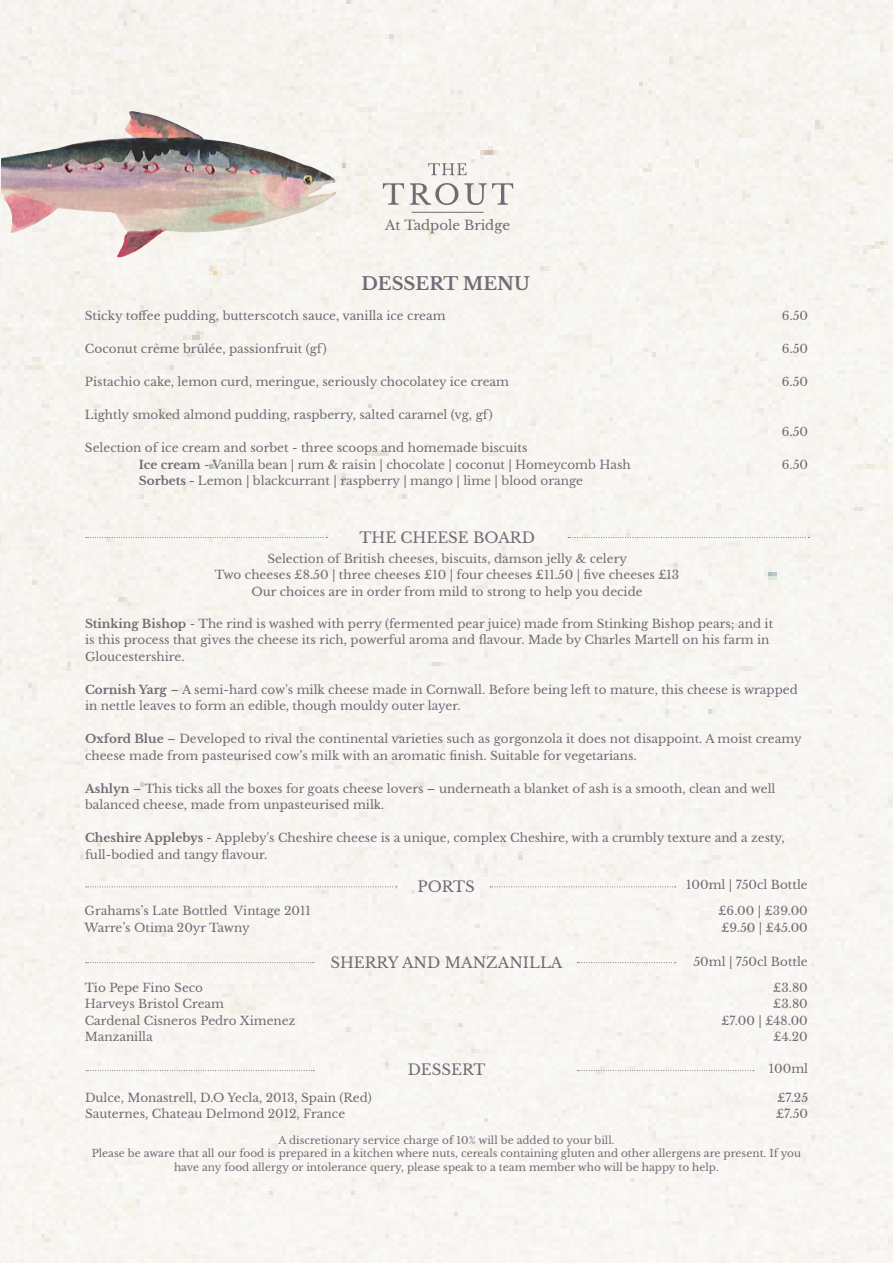
<style>
.page{position:relative;width:893px;height:1263px;background:#fff}
.page>*{position:absolute;margin:0;border:0;box-sizing:border-box;transform-origin:0 0}
.t1{font:700 18px "Libre Baskerville";color:#726a75}
.t2{font:15px "Libre Baskerville";color:#726a75}
.t3{font:13.35px "Libre Baskerville";color:#726a75}
.t4{font:12px/16.5px "Libre Baskerville";color:#726a75}
.t5{font:10.5px/13.5px "Libre Baskerville";color:#726a75;text-align:center}
.s1{font-weight:700}
</style>
<div class="page">
<svg style="left:86px;top:537px;width:241px;height:1px"></svg>
<svg style="left:568px;top:537px;width:241px;height:1px"></svg>
<svg style="left:86px;top:886px;width:311px;height:1px"></svg>
<svg style="left:490px;top:886px;width:186px;height:1px"></svg>
<svg style="left:86px;top:962px;width:228px;height:1px"></svg>
<svg style="left:577px;top:962px;width:99px;height:1px"></svg>
<svg style="left:428px;top:163px;width:39px;height:12px"></svg>
<svg style="left:383px;top:183px;width:21px;height:22px"></svg>
<svg style="left:410px;top:183px;width:48px;height:22px"></svg>
<svg style="left:464px;top:183px;width:49px;height:22px"></svg>
<hr style="left:412px;top:212px;width:72px;height:1px;background:#726a75">
<img style="left:1px;top:111px;width:334px;height:146px">
<svg style="left:86px;top:1070px;width:228px;height:1px"></svg>
<svg style="left:577px;top:1070px;width:177px;height:1px"></svg>
<p class="t3" style="left:385px;top:217px;width:126px">At Tadpole Bridge</p>
<p class="t1" style="left:362px;top:273px;width:170px">DESSERT MENU</p>
<p class="t4" style="left:85px;top:308px;width:362px">Sticky toffee pudding, butterscotch sauce, vanilla ice cream</p>
<p class="t4" style="left:85px;top:341px;width:243px">Coconut crème brûlée, passionfruit (gf)</p>
<p class="t4" style="left:85px;top:374px;width:426px">Pistachio cake, lemon curd, meringue, seriously chocolatey ice cream</p>
<p class="t4" style="left:85px;top:407px;width:409px">Lightly smoked almond pudding, raspberry, salted caramel (vg, gf)</p>
<p class="t4" style="left:85px;top:440px;width:444px">Selection of ice cream and sorbet - three scoops and homemade biscuits</p>
<p class="t4" style="left:139px;top:456px;width:493px"><span class="s1">Ice cream</span> - Vanilla bean | rum &amp; raisin | chocolate | coconut | Homeycomb Hash</p>
<p class="t4" style="left:139px;top:473px;width:446px"><span class="s1">Sorbets -</span> Lemon | blackcurrant | raspberry | mango | lime | blood orange</p>
<p class="t4" style="left:782px;top:308px;width:28px">6.50</p>
<p class="t4" style="left:782px;top:341px;width:28px">6.50</p>
<p class="t4" style="left:782px;top:374px;width:28px">6.50</p>
<p class="t4" style="left:782px;top:423px;width:28px">6.50</p>
<p class="t4" style="left:782px;top:456px;width:28px">6.50</p>
<p class="t2" style="left:359px;top:528px;width:177px">THE CHEESE BOARD</p>
<p class="t4" style="left:267px;top:550px;width:361px">Selection of British cheeses, biscuits, damson jelly &amp; celery</p>
<p class="t4" style="left:215px;top:566px;width:466px">Two cheeses £8.50 | three cheeses £10 | four cheeses £11.50 | five cheeses £13</p>
<p class="t4" style="left:251px;top:583px;width:393px">Our choices are in order from mild to strong to help you decide</p>
<p class="t4" style="left:85px;top:615px;width:690px"><span class="s1">Stinking Bishop</span> - The rind is washed with perry (fermented pear juice) made from Stinking Bishop pears; and it is this process that gives the cheese its rich, powerful aroma and flavour. Made by Charles Martell on his farm in<br>Gloucestershire.</p>
<p class="t4" style="left:85px;top:681px;width:714px"><span class="s1">Cornish Yarg</span> – A semi-hard cow's milk cheese made in Cornwall. Before being left to mature, this cheese is wrapped in nettle leaves to form an edible, though mouldy outer layer.</p>
<p class="t4" style="left:85px;top:731px;width:718px"><span class="s1">Oxford Blue</span> – Developed to rival the continental varieties such as gorgonzola it does not disappoint. A moist creamy cheese made from pasteurised cow’s milk with an aromatic finish. Suitable for vegetarians.</p>
<p class="t4" style="left:85px;top:780px;width:692px"><span class="s1">Ashlyn</span> – This ticks all the boxes for goats cheese lovers – underneath a blanket of ash is a smooth, clean and well balanced cheese, made from unpasteurised milk.</p>
<p class="t4" style="left:85px;top:830px;width:701px"><span class="s1">Cheshire Applebys</span> - Appleby's Cheshire cheese is a unique, complex Cheshire, with a crumbly texture and a zesty, full-bodied and tangy flavour.</p>
<p class="t2" style="left:417px;top:878px;width:59px">PORTS</p>
<p class="t4" style="left:85px;top:902px;width:228px">Grahams’s Late Bottled Vintage 2011</p>
<p class="t4" style="left:85px;top:919px;width:167px">Warre’s Otima 20yr Tawny</p>
<p class="t4" style="left:686px;top:877px;width:123px">100ml | 750cl Bottle</p>
<p class="t4" style="left:718px;top:902px;width:91px">£6.00 | £39.00 £9.50 | £45.00</p>
<p class="t4" style="left:85px;top:979px;width:120px">Tio Pepe Fino Seco</p>
<p class="t4" style="left:85px;top:995px;width:141px">Harveys Bristol Cream</p>
<p class="t4" style="left:85px;top:1012px;width:212px">Cardenal Cisneros Pedro Ximenez</p>
<p class="t4" style="left:85px;top:1028px;width:70px">Manzanilla</p>
<p class="t2" style="left:330px;top:953px;width:234px">SHERRY AND MANZANILLA</p>
<p class="t4" style="left:693px;top:953px;width:116px">50ml | 750cl Bottle</p>
<p class="t4" style="left:773px;top:979px;width:36px">£3.80</p>
<p class="t4" style="left:773px;top:995px;width:36px">£3.80</p>
<p class="t4" style="left:721px;top:1012px;width:88px">£7.00 | £48.00</p>
<p class="t4" style="left:773px;top:1028px;width:36px">£4.20</p>
<p class="t2" style="left:408px;top:1060px;width:79px">DESSERT</p>
<p class="t4" style="left:769px;top:1060px;width:41px">100ml</p>
<p class="t4" style="left:85px;top:1089px;width:288px">Dulce, Monastrell, D.O Yecla, 2013, Spain (Red)</p>
<p class="t4" style="left:85px;top:1106px;width:262px">Sauternes, Chateau Delmond 2012, France</p>
<p class="t4" style="left:777px;top:1089px;width:32px">£7.25</p>
<p class="t4" style="left:776px;top:1106px;width:34px">£7.50</p>
<p class="t5" style="left:278px;top:1133px;width:338px">A discretionary service charge of 10% will be added to your bill.</p>
<p class="t5" style="left:92px;top:1147px;width:711px">Please be aware that all our food is prepared in a kitchen where nuts, cereals containing gluten and other allergens are present. If you have any food allergy or intolerance query, please speak to a team member who will be happy to help.</p>
</div>
